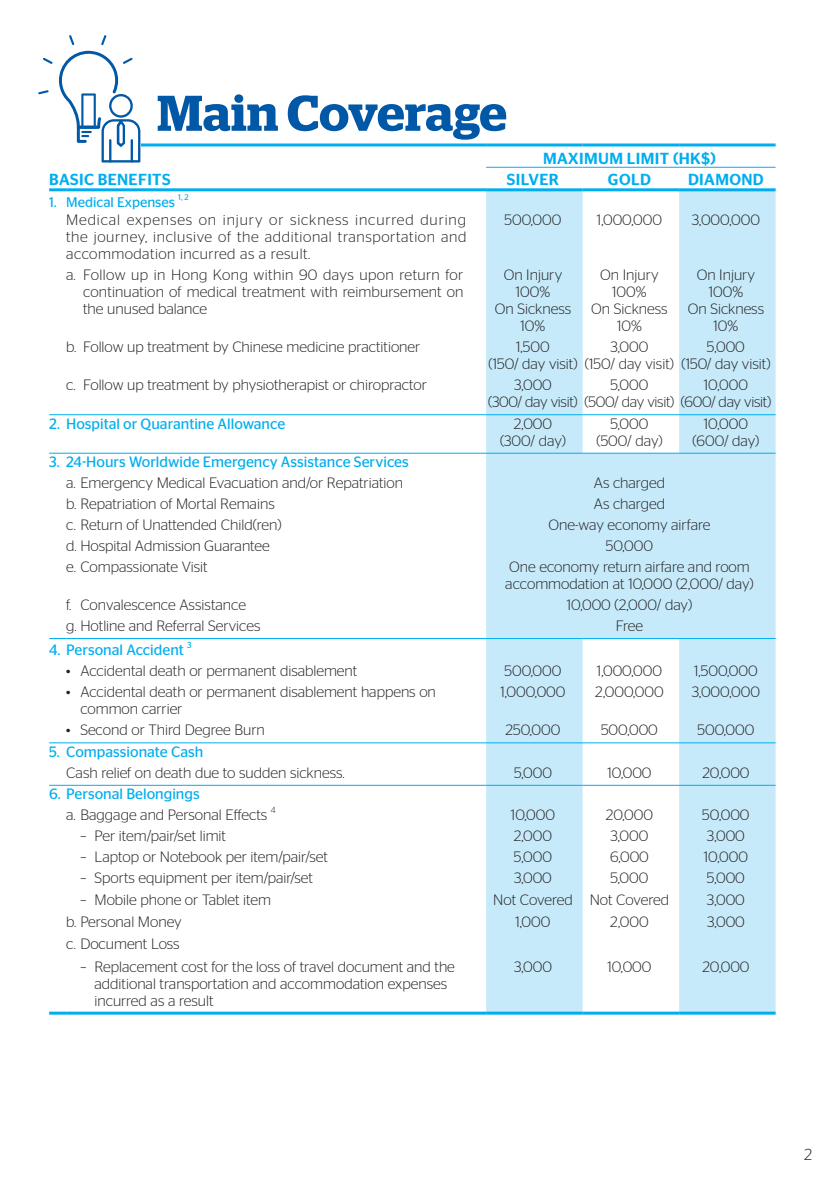
<style>
.page{position:relative;width:840px;height:1191px;background:#fff}
.page>*{position:absolute;margin:0;border:0;box-sizing:border-box;transform-origin:0 0}
.t1{font:600 50px "Stag";letter-spacing:.01em;color:#0158a6}
.t2{font:500 16px "Stag Sans";letter-spacing:.025em;color:#00aeef}
.t3{font:300 16px "Stag Sans";color:#231f20}
.t4{font:300 15px/17px "Stag Sans";color:#231f20;text-align:center}
.t5{font:15px "Stag Sans";color:#00aeef}
.t6{font:300 15px/17px "Stag Sans";letter-spacing:-.02em;color:#231f20;text-align:center}
.t7{font:14px "Stag Sans";color:#00aeef}
.t8{font:8.8px "Stag Sans";color:#00aeef}
.t9{font:300 8.8px "Stag Sans";color:#231f20}
.t10{font:8.2px "Stag Sans";color:#00aeef}
</style>
<div class="page">
<svg style="left:486px;top:191px;width:289px;height:820px;fill:#c6eafa"></svg>
<hr style="left:66px;top:143px;width:420px;height:3px;background:#00aeef">
<hr style="left:486px;top:143px;width:96px;height:3px;background:#00aeef">
<hr style="left:582px;top:143px;width:96px;height:3px;background:#00aeef">
<hr style="left:678px;top:143px;width:97px;height:3px;background:#00aeef">
<hr style="left:486px;top:167px;width:96px;height:1px;background:#00aeef">
<hr style="left:582px;top:167px;width:96px;height:1px;background:#00aeef">
<hr style="left:678px;top:167px;width:97px;height:1px;background:#00aeef">
<hr style="left:49px;top:188px;width:17px;height:3px;background:#00aeef">
<hr style="left:66px;top:188px;width:420px;height:3px;background:#00aeef">
<hr style="left:486px;top:188px;width:96px;height:3px;background:#00aeef">
<hr style="left:582px;top:188px;width:96px;height:3px;background:#00aeef">
<hr style="left:678px;top:188px;width:97px;height:3px;background:#00aeef">
<svg style="left:49px;top:414px;width:17px;height:1px"></svg>
<hr style="left:66px;top:414px;width:420px;height:1px;background:#00aeef">
<hr style="left:486px;top:414px;width:96px;height:1px;background:#00aeef">
<hr style="left:582px;top:414px;width:96px;height:1px;background:#00aeef">
<hr style="left:678px;top:414px;width:97px;height:1px;background:#00aeef">
<svg style="left:49px;top:453px;width:17px;height:1px"></svg>
<hr style="left:66px;top:453px;width:420px;height:1px;background:#00aeef">
<hr style="left:486px;top:453px;width:96px;height:1px;background:#00aeef">
<hr style="left:582px;top:453px;width:96px;height:1px;background:#00aeef">
<hr style="left:678px;top:453px;width:97px;height:1px;background:#00aeef">
<svg style="left:49px;top:638px;width:17px;height:1px"></svg>
<hr style="left:66px;top:638px;width:420px;height:1px;background:#00aeef">
<hr style="left:486px;top:638px;width:96px;height:1px;background:#00aeef">
<hr style="left:582px;top:638px;width:96px;height:1px;background:#00aeef">
<hr style="left:678px;top:638px;width:97px;height:1px;background:#00aeef">
<svg style="left:49px;top:742px;width:17px;height:1px"></svg>
<hr style="left:66px;top:742px;width:420px;height:1px;background:#00aeef">
<hr style="left:486px;top:742px;width:96px;height:1px;background:#00aeef">
<hr style="left:582px;top:742px;width:96px;height:1px;background:#00aeef">
<hr style="left:678px;top:742px;width:97px;height:1px;background:#00aeef">
<svg style="left:49px;top:785px;width:17px;height:1px"></svg>
<hr style="left:66px;top:785px;width:420px;height:1px;background:#00aeef">
<hr style="left:486px;top:785px;width:96px;height:1px;background:#00aeef">
<hr style="left:582px;top:785px;width:96px;height:1px;background:#00aeef">
<hr style="left:678px;top:785px;width:97px;height:1px;background:#00aeef">
<hr style="left:49px;top:1011px;width:17px;height:3px;background:#00aeef">
<hr style="left:66px;top:1011px;width:420px;height:3px;background:#00aeef">
<hr style="left:486px;top:1011px;width:96px;height:3px;background:#00aeef">
<hr style="left:582px;top:1011px;width:96px;height:3px;background:#00aeef">
<hr style="left:678px;top:1011px;width:97px;height:3px;background:#00aeef">
<svg style="left:69px;top:35px;width:5px;height:10px"></svg>
<svg style="left:43px;top:58px;width:10px;height:6px"></svg>
<svg style="left:38px;top:90px;width:11px;height:4px"></svg>
<svg style="left:101px;top:35px;width:5px;height:10px"></svg>
<svg style="left:59px;top:51px;width:81px;height:111px"></svg>
<h1 class="t1" style="left:157px;top:84px;width:351px">Main Coverage</h1>
<p class="t2" style="left:543px;top:149px;width:174px">MAXIMUM LIMIT (HK$)</p>
<p class="t2" style="left:49px;top:170px;width:123px">BASIC BENEFITS</p>
<p class="t2" style="left:506px;top:170px;width:53px">SILVER</p>
<p class="t2" style="left:607px;top:170px;width:44px">GOLD</p>
<p class="t2" style="left:687px;top:170px;width:77px">DIAMOND</p>
<p class="t7" style="left:49px;top:194px;width:127px">1. Medical Expenses</p>
<p class="t10" style="left:178px;top:193px;width:12px">1, 2</p>
<p class="t4" style="left:66px;top:211px;width:401px;text-align:justify">Medical expenses on injury or sickness incurred during the journey, inclusive of the additional transportation and accommodation incurred as a result.</p>
<p class="t4" style="left:504px;top:211px;width:58px">500,000</p>
<p class="t4" style="left:596px;top:211px;width:66px">1,000,000</p>
<p class="t4" style="left:691px;top:211px;width:69px">3,000,000</p>
<p class="t4" style="left:83px;top:266px;width:382px;text-align:justify;text-indent:-17px">a. Follow up in Hong Kong within 90 days upon return for continuation of medical treatment with reimbursement on the unused balance</p>
<p class="t4" style="left:494px;top:266px;width:78px">On Injury<br>100%<br>On Sickness<br>10%</p>
<p class="t4" style="left:591px;top:266px;width:78px">On Injury<br>100%<br>On Sickness<br>10%</p>
<p class="t4" style="left:687px;top:266px;width:78px">On Injury<br>100%<br>On Sickness<br>10%</p>
<p class="t4" style="left:66px;top:338px;width:355px">b. Follow up treatment by Chinese medicine practitioner</p>
<p class="t4" style="left:488px;top:338px;width:90px">1,500<br>(150/ day visit)</p>
<p class="t4" style="left:584px;top:338px;width:90px">3,000<br>(150/ day visit)</p>
<p class="t4" style="left:681px;top:338px;width:90px">5,000<br>(150/ day visit)</p>
<p class="t4" style="left:66px;top:376px;width:362px">c. Follow up treatment by physiotherapist or chiropractor</p>
<p class="t6" style="left:488px;top:376px;width:91px">3,000<br>(300/ day visit)</p>
<p class="t6" style="left:584px;top:376px;width:188px;text-align:left;text-indent:26px">5,000<br>(500/ day visit) (600/ day visit)</p>
<p class="t4" style="left:703px;top:376px;width:46px">10,000</p>
<p class="t5" style="left:49px;top:415px;width:237px">2. Hospital or Quarantine Allowance</p>
<p class="t4" style="left:500px;top:414px;width:67px">2,000 (300/ day)</p>
<p class="t4" style="left:596px;top:414px;width:68px">5,000 (500/ day)</p>
<p class="t4" style="left:692px;top:414px;width:68px">10,000 (600/ day)</p>
<p class="t5" style="left:49px;top:453px;width:361px">3. 24-Hours Worldwide Emergency Assistance Services</p>
<p class="t4" style="left:66px;top:474px;width:338px">a. Emergency Medical Evacuation and/or Repatriation</p>
<p class="t4" style="left:593px;top:474px;width:73px">As charged</p>
<p class="t4" style="left:66px;top:495px;width:210px">b. Repatriation of Mortal Remains</p>
<p class="t4" style="left:593px;top:495px;width:73px">As charged</p>
<p class="t4" style="left:66px;top:516px;width:217px">c. Return of Unattended Child(ren)</p>
<p class="t4" style="left:548px;top:516px;width:163px">One-way economy airfare</p>
<p class="t4" style="left:66px;top:537px;width:205px">d. Hospital Admission Guarantee</p>
<p class="t4" style="left:605px;top:537px;width:49px">50,000</p>
<p class="t4" style="left:66px;top:558px;width:143px">e. Compassionate Visit</p>
<p class="t4" style="left:505px;top:558px;width:250px;text-align:left">One economy return airfare and room accommodation at 10,000 (2,000/ day)</p>
<p class="t4" style="left:66px;top:596px;width:181px">f. Convalescence Assistance</p>
<p class="t4" style="left:566px;top:596px;width:127px">10,000 (2,000/ day)</p>
<p class="t4" style="left:66px;top:617px;width:196px">g. Hotline and Referral Services</p>
<p class="t4" style="left:615px;top:617px;width:29px">Free</p>
<p class="t5" style="left:49px;top:641px;width:136px">4. Personal Accident</p>
<p class="t8" style="left:187px;top:640px;width:6px">3</p>
<p class="t4" style="left:66px;top:662px;width:292px">• Accidental death or permanent disablement</p>
<p class="t4" style="left:504px;top:662px;width:58px">500,000</p>
<p class="t4" style="left:596px;top:662px;width:66px">1,000,000</p>
<p class="t4" style="left:693px;top:662px;width:65px">1,500,000</p>
<p class="t4" style="left:80px;top:683px;width:357px;text-align:left;text-indent:-14px">• Accidental death or permanent disablement happens on common carrier</p>
<p class="t4" style="left:500px;top:683px;width:66px">1,000,000</p>
<p class="t4" style="left:595px;top:683px;width:70px">2,000,000</p>
<p class="t4" style="left:691px;top:683px;width:69px">3,000,000</p>
<p class="t4" style="left:66px;top:721px;width:200px">• Second or Third Degree Burn</p>
<p class="t4" style="left:505px;top:721px;width:56px">250,000</p>
<p class="t4" style="left:600px;top:721px;width:58px">500,000</p>
<p class="t4" style="left:697px;top:721px;width:58px">500,000</p>
<p class="t5" style="left:49px;top:743px;width:156px">5. Compassionate Cash</p>
<p class="t4" style="left:66px;top:764px;width:280px">Cash relief on death due to sudden sickness.</p>
<p class="t4" style="left:513px;top:764px;width:39px">5,000</p>
<p class="t4" style="left:607px;top:764px;width:46px">10,000</p>
<p class="t4" style="left:702px;top:764px;width:49px">20,000</p>
<p class="t5" style="left:49px;top:785px;width:152px">6. Personal Belongings</p>
<p class="t4" style="left:66px;top:806px;width:202px">a. Baggage and Personal Effects</p>
<p class="t9" style="left:271px;top:805px;width:6px">4</p>
<p class="t4" style="left:510px;top:806px;width:46px">10,000</p>
<p class="t4" style="left:605px;top:806px;width:49px">20,000</p>
<p class="t4" style="left:702px;top:806px;width:49px">50,000</p>
<p class="t4" style="left:80px;top:827px;width:147px">– Per item/pair/set limit</p>
<p class="t4" style="left:513px;top:827px;width:40px">2,000</p>
<p class="t4" style="left:610px;top:827px;width:39px">3,000</p>
<p class="t4" style="left:706px;top:827px;width:39px">3,000</p>
<p class="t4" style="left:80px;top:848px;width:249px">– Laptop or Notebook per item/pair/set</p>
<p class="t4" style="left:513px;top:848px;width:39px">5,000</p>
<p class="t4" style="left:609px;top:848px;width:40px">6,000</p>
<p class="t4" style="left:703px;top:848px;width:46px">10,000</p>
<p class="t4" style="left:80px;top:869px;width:234px">– Sports equipment per item/pair/set</p>
<p class="t4" style="left:513px;top:869px;width:39px">3,000</p>
<p class="t4" style="left:610px;top:869px;width:39px">5,000</p>
<p class="t4" style="left:706px;top:869px;width:39px">5,000</p>
<p class="t4" style="left:80px;top:891px;width:192px">– Mobile phone or Tablet item</p>
<p class="t4" style="left:493px;top:891px;width:177px">Not Covered Not Covered</p>
<p class="t4" style="left:706px;top:891px;width:39px">3,000</p>
<p class="t4" style="left:66px;top:913px;width:117px">b. Personal Money</p>
<p class="t4" style="left:515px;top:913px;width:36px">1,000</p>
<p class="t4" style="left:610px;top:913px;width:40px">2,000</p>
<p class="t4" style="left:706px;top:913px;width:39px">3,000</p>
<p class="t4" style="left:66px;top:935px;width:115px">c. Document Loss</p>
<p class="t4" style="left:94px;top:957px;width:361px;text-align:left;text-indent:-14px">– Replacement cost for the loss of travel document and the additional transportation and accommodation expenses incurred as a result</p>
<p class="t4" style="left:513px;top:957px;width:39px">3,000</p>
<p class="t4" style="left:607px;top:957px;width:46px">10,000</p>
<p class="t4" style="left:702px;top:957px;width:49px">20,000</p>
<p class="t3" style="left:803px;top:1145px;width:10px">2</p>
</div>
